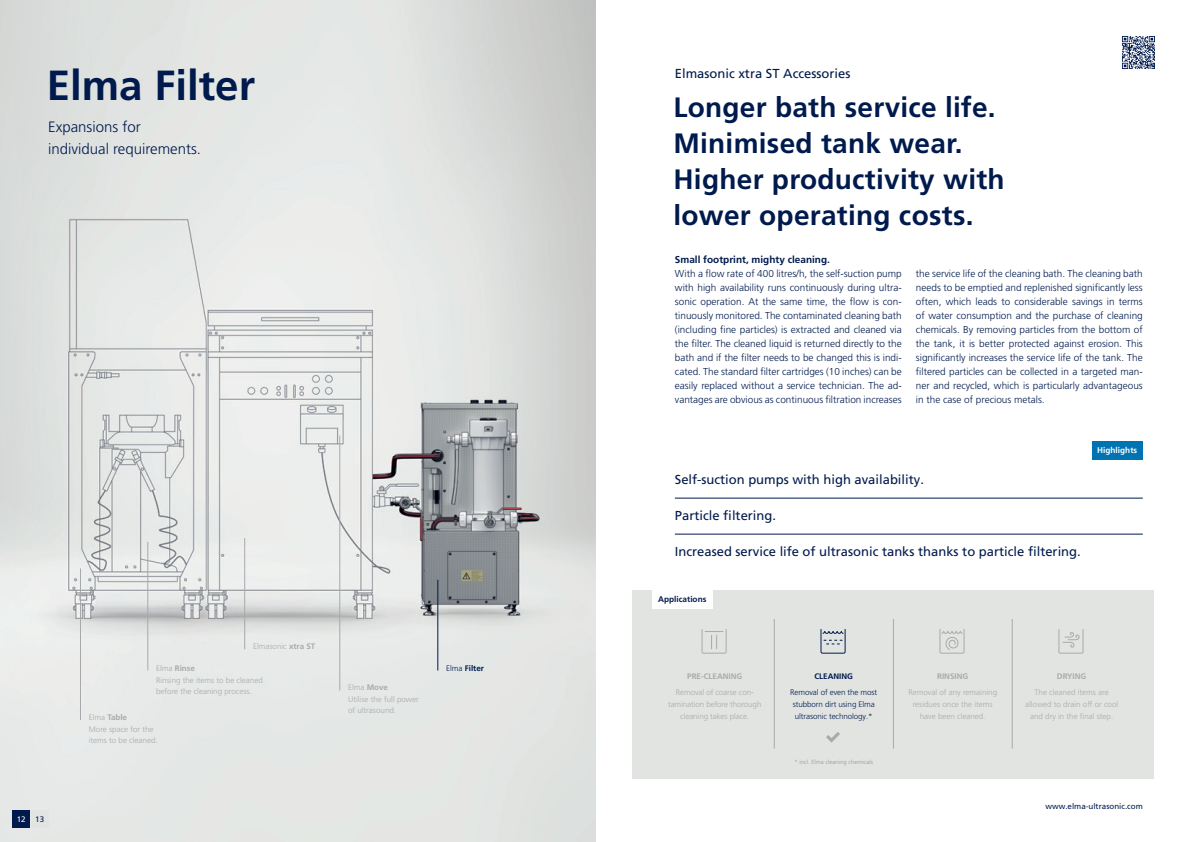
<style>
.page{position:relative;width:1191px;height:842px;background:#fff}
.page>*{position:absolute;margin:0;border:0;box-sizing:border-box;transform-origin:0 0}
.t1{font:700 42.1px "Frutiger LT Pro";color:#001a4d}
.t2{font:700 28px/36px "Frutiger LT Pro";letter-spacing:.01em;color:#001a4d}
.t3{font:300 15px/22px "Frutiger LT Pro";color:#001a4d}
.t4{font:13px "Frutiger LT Pro";color:#001a4d}
.t5{font:300 10px/14px "Frutiger LT Pro";color:#001a4d;text-align:justify}
.t6{font:700 10px "Frutiger LT Pro";color:#001a4d}
.t7{font:700 8.2px "Frutiger LT Pro";color:#001a4d}
.t8{font:700 8.2px "Frutiger LT Pro";color:#fff}
.t9{font:300 8px/12px "Frutiger LT Pro";color:#a8abac;text-align:center}
.t10{font:300 8px/11px "Frutiger LT Pro";color:#a8a9ad}
.t11{font:300 8px/12px "Frutiger LT Pro";letter-spacing:-.01em;color:#001a4d;text-align:center}
.t12{font:700 8px "Frutiger LT Pro";color:#a8abac}
.t13{font:8px "Frutiger LT Pro";color:#001a4d}
.t14{font:700 8px "Frutiger LT Pro";color:#a8a9ad}
.t15{font:700 8px "Frutiger LT Pro";color:#001a4d}
.t16{font:8px "Frutiger LT Pro";color:#fff}
.t17{font:300 6px "Frutiger LT Pro";color:#a8abac}
.s1{color:#001a4d}
.s2{font-weight:300}
.s3{font-weight:700}
</style>
<div class="page">
<img style="left:0;top:0;width:595px;height:842px">
<hr style="left:148px;top:542px;width:1px;height:128px;background:#a8a9ad">
<hr style="left:80px;top:568px;width:1px;height:152px;background:#a8a9ad">
<hr style="left:437px;top:580px;width:1px;height:90px;background:#001a4d">
<hr style="left:244px;top:538px;width:1px;height:111px;background:#a8a9ad">
<hr style="left:339px;top:436px;width:1px;height:254px;background:#a8a9ad">
<hr style="left:675px;top:498px;width:467px;height:1px;background:#001a4d">
<hr style="left:675px;top:534px;width:467px;height:1px;background:#001a4d">
<div style="left:1092px;top:441px;width:50px;height:19px;background:#0073b3"></div>
<div style="left:13px;top:811px;width:17px;height:17px;background:#001a4d"></div>
<div style="left:31px;top:811px;width:17px;height:17px;background:#e2e4e2"></div>
<div style="left:632px;top:590px;width:522px;height:189px;background:#e2e4e2"></div>
<hr style="left:774px;top:619px;width:1px;height:129px;background:#a8a9ad">
<hr style="left:893px;top:619px;width:1px;height:129px;background:#a8a9ad">
<hr style="left:1012px;top:619px;width:1px;height:129px;background:#a8a9ad">
<svg style="left:826px;top:732px;width:14px;height:11px"></svg>
<svg style="left:820px;top:629px;width:26px;height:25px"></svg>
<svg style="left:939px;top:629px;width:25px;height:25px"></svg>
<svg style="left:701px;top:629px;width:26px;height:25px"></svg>
<svg style="left:1058px;top:629px;width:25px;height:25px"></svg>
<div style="left:652px;top:590px;width:60px;height:19px;background:#fff"></div>
<svg style="left:1122px;top:36px;width:33px;height:33px"></svg>
<h1 class="t1" style="left:47px;top:60px;width:210px">Elma Filter</h1>
<h3 class="t3" style="left:48px;top:115px;width:154px">Expansions for individual requirements.</h3>
<p class="t16" style="left:17px;top:814px;width:29px">12 <span class="s1">13</span></p>
<p class="t14" style="left:156px;top:663px;width:40px"><span class="s2">Elma</span> Rinse</p>
<p class="t10" style="left:253px;top:641px;width:64px">Elmasonic <span class="s3">xtra ST</span></p>
<p class="t10" style="left:156px;top:674px;width:108px">Rinsing the items to be cleaned before the cleaning process.</p>
<p class="t10" style="left:89px;top:724px;width:70px">More space for the items to be cleaned.</p>
<p class="t14" style="left:89px;top:713px;width:40px"><span class="s2">Elma</span> Table</p>
<p class="t10" style="left:348px;top:682px;width:72px;line-height:12.1px">Elma <span class="s3">Move<br></span>Utilise the full power</p>
<p class="t10" style="left:348px;top:705px;width:50px">of ultrasound.</p>
<p class="t15" style="left:446px;top:663px;width:39px"><span class="s2">Elma</span> Filter</p>
<h3 class="t4" style="left:675px;top:66px;width:177px">Elmasonic xtra ST Accessories</h3>
<h2 class="t2" style="left:673px;top:90px;width:333px">Longer bath service life.<br>Minimised tank wear.<br>Higher productivity with lower operating costs.</h2>
<p class="t6" style="left:675px;top:253px;width:157px">Small footprint, mighty cleaning.</p>
<p class="t5" style="left:675px;top:266px;width:228px">With a flow rate of 400 litres/h, the self-suction pump with high availability runs continuously during ultra&shy;sonic operation. At the same time, the flow is con&shy;tinuously monitored. The contaminated cleaning bath (including fine particles) is extracted and cleaned via the filter. The cleaned liquid is returned directly to the bath and if the filter needs to be changed this is indi&shy;cated. The standard filter cartridges (10 inches) can be easily replaced without a service technician. The ad&shy;vantages are obvious as continuous filtration increases</p>
<p class="t5" style="left:916px;top:266px;width:228px">the service life of the cleaning bath. The cleaning bath needs to be emptied and replenished significantly less often, which leads to considerable savings in terms of water consumption and the purchase of cleaning chemicals. By removing particles from the bottom of the tank, it is better protected against erosion. This significantly increases the service life of the tank. The filtered particles can be collected in a targeted man&shy;ner and recycled, which is particularly advantageous in the case of precious metals.</p>
<h3 class="t4" style="left:675px;top:472px;width:250px">Self-suction pumps with high availability.</h3>
<h3 class="t4" style="left:675px;top:508px;width:103px">Particle filtering.</h3>
<h3 class="t4" style="left:675px;top:544px;width:407px">Increased service life of ultrasonic tanks thanks to particle filtering.</h3>
<p class="t7" style="left:658px;top:594px;width:50px">Applications</p>
<p class="t8" style="left:1097px;top:445px;width:41px">Highlights</p>
<p class="t12" style="left:687px;top:671px;width:57px">PRE-CLEANING</p>
<p class="t9" style="left:668px;top:686px;width:95px">Removal of coarse con&shy;tamination before thorough cleaning takes place.</p>
<p class="t15" style="left:814px;top:671px;width:40px">CLEANING</p>
<p class="t11" style="left:790px;top:686px;width:89px">Removal of even the most stubborn dirt using Elma ultrasonic technology.*</p>
<p class="t17" style="left:794px;top:758px;width:80px">* incl. Elma cleaning chemicals</p>
<p class="t12" style="left:937px;top:671px;width:33px">RINSING</p>
<p class="t9" style="left:908px;top:686px;width:90px">Removal of any remaining residues once the items have been cleaned.</p>
<p class="t12" style="left:1057px;top:671px;width:31px">DRYING</p>
<p class="t9" style="left:1025px;top:686px;width:95px">The cleaned items are allowed to drain off or cool and dry in the final step.</p>
<p class="t13" style="left:1045px;top:802px;width:99px">www.elma-ultrasonic.com</p>
</div>
